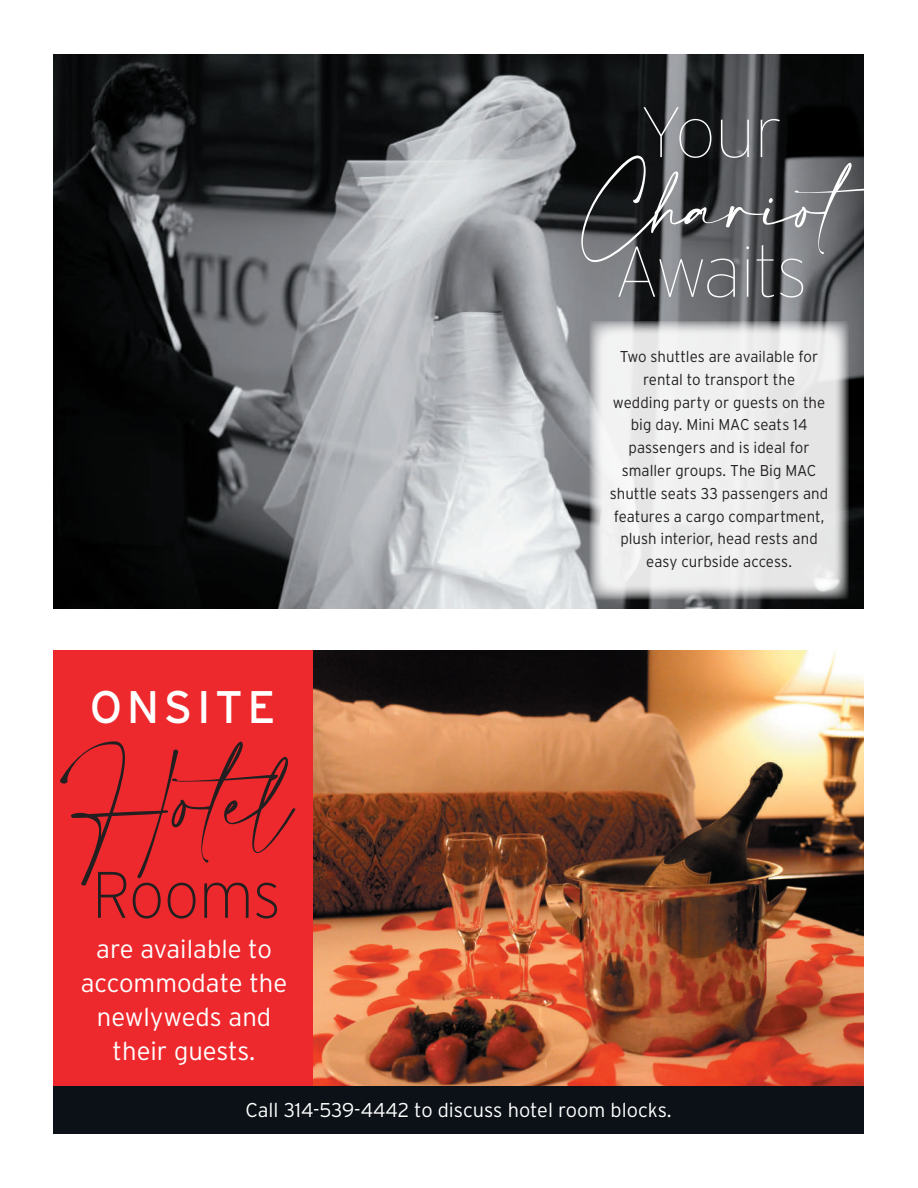
<style>
.page{position:relative;width:918px;height:1188px;background:#fff}
.page>*{position:absolute;margin:0;border:0;box-sizing:border-box;transform-origin:0 0}
.t1{font:100 71.25px "Interstate";letter-spacing:-.015em;color:#fff}
.t2{font:69.75px "Amalfi Coast";color:#231f20;scale:.94 1}
.t3{font:200 65.55px "Interstate";color:#231f20;scale:.94 1}
.t4{font:52.8px "Amalfi Coast";letter-spacing:-.01em;color:#fff}
.t5{font:45.6px "Interstate";letter-spacing:.1em;color:#fff}
.t6{font:300 25.65px/34.2px "Interstate";color:#fff;text-align:center}
.t7{font:300 19.95px "Interstate";color:#fff}
.t8{font:300 15.6px/22.8px "Interstate";color:#231f20;text-align:center;scale:.96 1}
</style>
<div class="page">
<img style="left:312px;top:651px;width:552px;height:435px">
<div style="left:53px;top:651px;width:259px;height:435px;background:#ee292d"></div>
<img style="left:53px;top:54px;width:811px;height:555px">
<div style="left:535px;top:67px;width:383px;height:277px;background:#231f20;opacity:.75"></div>
<svg style="left:590px;top:321px;width:259px;height:278px;fill:#ececec"></svg>
<div style="left:53px;top:1086px;width:811px;height:48px;background:#0b1116"></div>
<div style="left:864px;top:42px;width:54px;height:589px;background:#fff"></div>
<h1 class="t1" style="left:639px;top:94px;width:144px">Your</h1>
<h3 class="t4" style="left:583px;top:178px;width:328px">Chariot</h3>
<h1 class="t1" style="left:613px;top:234px;width:196px">Awaits</h1>
<h3 class="t5" style="left:90px;top:681px;width:187px">ONSITE</h3>
<h2 class="t2" style="left:71px;top:762px;width:261px">Hotel</h2>
<h3 class="t3" style="left:92px;top:859px;width:202px">Rooms</h3>
<h3 class="t6" style="left:81px;top:931px;width:208px">are available to accommodate the newlyweds and their guests.</h3>
<p class="t8" style="left:610px;top:345px;width:229px">Two shuttles are available for rental to transport the<br>wedding party or guests on the big day. Mini MAC seats 14 passengers and is ideal for smaller groups. The Big MAC shuttle seats 33 passengers and features a cargo compartment, plush interior, head rests and easy curbside access.</p>
<p class="t7" style="left:246px;top:1099px;width:428px">Call 314-539-4442 to discuss hotel room blocks.</p>
</div>
